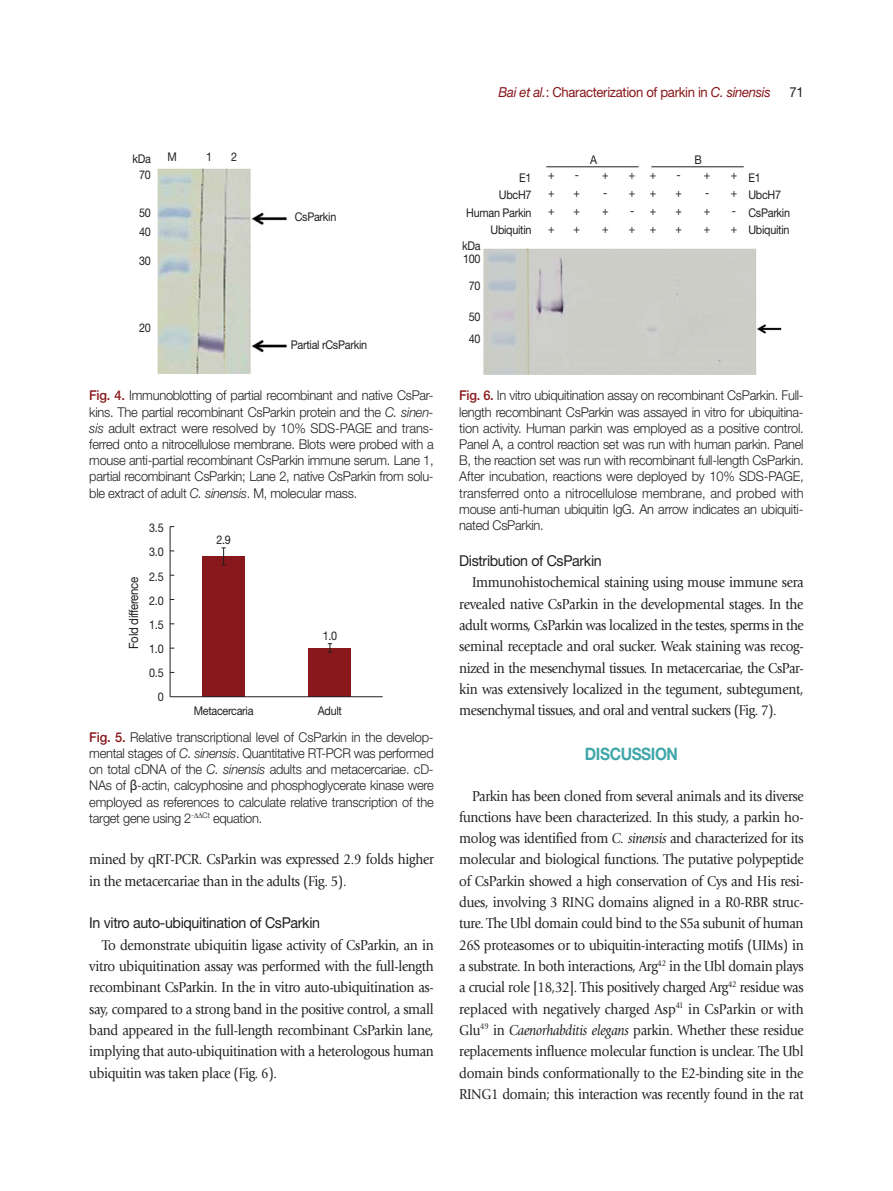
<style>
.page{position:relative;width:893px;height:1191px;background:#fff}
.page>*{position:absolute;margin:0;border:0;box-sizing:border-box;transform-origin:0 0}
.본문_대제목{font:700 17.1px "Helvetica Neue LT Std";letter-spacing:-.025em;color:#41a7a9;scale:.9 1}
.본문{font:15px/21.3px "Giovanni Std";letter-spacing:-.025em;color:#231f20;text-align:justify;scale:.9 1}
.본문_중제목{font:15px "Helvetica Neue LT Std";letter-spacing:-.025em;color:#231f20;scale:.95 1}
.t1{font:13.8px "Helvetica Neue LT Std";letter-spacing:-.025em;color:#88181b;scale:.95 1}
.t2{font:13.8px "Helvetica Neue LT Std";color:#231f20;scale:.95 1}
.표_제목__그림_설명{font:300 13.5px/16.2px "Helvetica Neue LT Std";letter-spacing:-.02em;color:#231f20;text-align:justify;scale:.95 1}
.그림_지문_8pt{font:12.75px "Helvetica Neue LT Std";letter-spacing:-.025em;color:#231f20;scale:.9 1}
.그림_지문_8pt-2{font:12px "Helvetica Neue LT Std";letter-spacing:-.025em;color:#231f20;scale:.9 1}
.s1{font-weight:500;color:#88181b}
.s2{font-style:italic}
.s3{font-family:"Myriad Pro";font-weight:400;font-size:14.4px}
</style>
<div class="page">
<img style="left:157px;top:168px;width:131px;height:206px">
<hr style="left:170px;top:526px;width:1px;height:170px;background:#231f20">
<div style="left:202px;top:556px;width:43px;height:140px;background:#88181b"></div>
<div style="left:309px;top:648px;width:42px;height:48px;background:#88181b"></div>
<svg style="left:221px;top:547px;width:5px;height:18px"></svg>
<svg style="left:328px;top:643px;width:4px;height:10px"></svg>
<hr style="left:170px;top:696px;width:213px;height:1px;background:#231f20">
<img style="left:483px;top:166px;width:299px;height:208px">
<p class="그림_지문_8pt-2" style="left:132px;top:152px;width:22px">kDa</p>
<p class="그림_지문_8pt-2" style="left:139px;top:168px;width:15px">70</p>
<p class="그림_지문_8pt-2" style="left:139px;top:205px;width:15px">50</p>
<p class="그림_지문_8pt-2" style="left:139px;top:225px;width:15px">40</p>
<p class="그림_지문_8pt-2" style="left:139px;top:254px;width:15px">30</p>
<p class="그림_지문_8pt-2" style="left:168px;top:150px;width:12px">M</p>
<p class="그림_지문_8pt-2" style="left:206px;top:150px;width:8px">1</p>
<p class="그림_지문_8pt-2" style="left:231px;top:150px;width:8px">2</p>
<p class="그림_지문_8pt-2" style="left:139px;top:321px;width:15px">20</p>
<p class="그림_지문_8pt-2" style="left:295px;top:210px;width:48px">CsParkin</p>
<p class="그림_지문_8pt-2" style="left:291px;top:337px;width:86px">Partial rCsParkin</p>
<p class="표_제목__그림_설명" style="left:89px;top:387px;width:364px"><span class="s1">Fig. 4.</span> Immunoblotting of partial recombinant and native CsPar&shy;kins. The partial recombinant CsParkin protein and the <span class="s2">C. sinen&shy;sis</span> adult extract were resolved by 10% SDS-PAGE and trans&shy;ferred onto a nitrocellulose membrane. Blots were probed with a mouse anti-partial recombinant CsParkin immune serum. Lane 1, partial recombinant CsParkin; Lane 2, native CsParkin from solu&shy;ble extract of adult <span class="s2">C. sinensis</span>. M, molecular mass.</p>
<p class="그림_지문_8pt" style="left:126px;top:649px;width:82px;rotate:-90deg">Fold difference</p>
<p class="그림_지문_8pt-2" style="left:149px;top:521px;width:18px">3.5</p>
<p class="그림_지문_8pt-2" style="left:149px;top:545px;width:18px">3.0</p>
<p class="그림_지문_8pt-2" style="left:149px;top:569px;width:18px">2.5</p>
<p class="그림_지문_8pt-2" style="left:149px;top:593px;width:18px">2.0</p>
<p class="그림_지문_8pt-2" style="left:149px;top:617px;width:18px">1.5</p>
<p class="그림_지문_8pt-2" style="left:149px;top:641px;width:18px">1.0</p>
<p class="그림_지문_8pt-2" style="left:149px;top:665px;width:18px">0.5</p>
<p class="그림_지문_8pt-2" style="left:158px;top:689px;width:8px">0</p>
<p class="그림_지문_8pt-2" style="left:216px;top:532px;width:18px">2.9</p>
<p class="그림_지문_8pt-2" style="left:194px;top:704px;width:68px">Metacercaria</p>
<p class="그림_지문_8pt-2" style="left:323px;top:628px;width:18px">1.0</p>
<p class="그림_지문_8pt-2" style="left:318px;top:704px;width:28px">Adult</p>
<p class="표_제목__그림_설명" style="left:89px;top:728px;width:364px"><span class="s1">Fig. 5.</span> Relative transcriptional level of CsParkin in the develop&shy;mental stages of <span class="s2">C. sinensis</span>. Quantitative RT-PCR was performed on total cDNA of the <span class="s2">C. sinensis</span> adults and metacercariae. cD-NAs of <span class="s3">β</span>-actin, calcyphosine and phosphoglycerate kinase were employed as references to calculate relative transcription of the target gene using 2<sup>-</sup><sup>∆∆</sup><sup>Ct</sup> equation.</p>
<p class="본문" style="left:89px;top:849px;width:384px">mined by qRT-PCR. CsParkin was expressed 2.9 folds higher in the metacercariae than in the adults (Fig. 5).</p>
<p class="본문_중제목" style="left:89px;top:914px;width:244px">In vitro auto-ubiquitination of CsParkin</p>
<p class="본문" style="left:89px;top:934px;width:384px;text-indent:13px">To demonstrate ubiquitin ligase activity of CsParkin, an in vitro ubiquitination assay was performed with the full-length recombinant CsParkin. In the in vitro auto-ubiquitination as&shy;say, compared to a strong band in the positive control, a small band appeared in the full-length recombinant CsParkin lane, implying that auto-ubiquitination with a heterologous human ubiquitin was taken place (Fig. 6).</p>
<p class="t1" style="left:499px;top:83px;width:288px"><span class="s2">Bai et al.</span>: Characterization of parkin in <span class="s2">C. sinensis</span></p>
<p class="t2" style="left:789px;top:83px;width:17px">71</p>
<p class="그림_지문_8pt-2" style="left:590px;top:152px;width:9px">A</p>
<p class="그림_지문_8pt-2" style="left:694px;top:152px;width:10px">B</p>
<p class="그림_지문_8pt-2" style="left:548px;top:168px;width:9px">+</p>
<p class="그림_지문_8pt-2" style="left:575px;top:168px;width:39px">- +</p>
<p class="그림_지문_8pt-2" style="left:629px;top:168px;width:9px">+</p>
<p class="그림_지문_8pt-2" style="left:548px;top:186px;width:9px">+</p>
<p class="그림_지문_8pt-2" style="left:574px;top:186px;width:9px">+</p>
<p class="그림_지문_8pt-2" style="left:603px;top:186px;width:37px">- +</p>
<p class="그림_지문_8pt-2" style="left:548px;top:204px;width:9px">+</p>
<p class="그림_지문_8pt-2" style="left:574px;top:204px;width:9px">+</p>
<p class="그림_지문_8pt-2" style="left:602px;top:204px;width:9px">+</p>
<p class="그림_지문_8pt-2" style="left:630px;top:204px;width:6px">-</p>
<p class="그림_지문_8pt-2" style="left:548px;top:222px;width:9px">+</p>
<p class="그림_지문_8pt-2" style="left:574px;top:222px;width:9px">+</p>
<p class="그림_지문_8pt-2" style="left:602px;top:222px;width:9px">+</p>
<p class="그림_지문_8pt-2" style="left:629px;top:222px;width:9px">+</p>
<p class="그림_지문_8pt-2" style="left:650px;top:168px;width:9px">+</p>
<p class="그림_지문_8pt-2" style="left:676px;top:168px;width:39px">- +</p>
<p class="그림_지문_8pt-2" style="left:731px;top:168px;width:9px">+</p>
<p class="그림_지문_8pt-2" style="left:650px;top:186px;width:9px">+</p>
<p class="그림_지문_8pt-2" style="left:675px;top:186px;width:9px">+</p>
<p class="그림_지문_8pt-2" style="left:705px;top:186px;width:37px">- +</p>
<p class="그림_지문_8pt-2" style="left:650px;top:204px;width:9px">+</p>
<p class="그림_지문_8pt-2" style="left:675px;top:204px;width:9px">+</p>
<p class="그림_지문_8pt-2" style="left:704px;top:204px;width:9px">+</p>
<p class="그림_지문_8pt-2" style="left:732px;top:204px;width:6px">-</p>
<p class="그림_지문_8pt-2" style="left:650px;top:222px;width:9px">+</p>
<p class="그림_지문_8pt-2" style="left:675px;top:222px;width:9px">+</p>
<p class="그림_지문_8pt-2" style="left:704px;top:222px;width:9px">+</p>
<p class="그림_지문_8pt-2" style="left:731px;top:222px;width:9px">+</p>
<p class="그림_지문_8pt-2" style="left:519px;top:171px;width:15px">E1</p>
<p class="그림_지문_8pt-2" style="left:748px;top:171px;width:15px">E1</p>
<p class="그림_지문_8pt-2" style="left:499px;top:188px;width:38px">UbcH7</p>
<p class="그림_지문_8pt-2" style="left:748px;top:188px;width:38px">UbcH7</p>
<p class="그림_지문_8pt-2" style="left:466px;top:205px;width:74px">Human Parkin</p>
<p class="그림_지문_8pt-2" style="left:748px;top:205px;width:48px">CsParkin</p>
<p class="그림_지문_8pt-2" style="left:490px;top:223px;width:47px">Ubiquitin</p>
<p class="그림_지문_8pt-2" style="left:748px;top:223px;width:47px">Ubiquitin</p>
<p class="그림_지문_8pt-2" style="left:462px;top:239px;width:22px">kDa</p>
<p class="그림_지문_8pt-2" style="left:463px;top:251px;width:21px">100</p>
<p class="그림_지문_8pt-2" style="left:469px;top:278px;width:15px">70</p>
<p class="그림_지문_8pt-2" style="left:469px;top:309px;width:15px">50</p>
<p class="그림_지문_8pt-2" style="left:469px;top:332px;width:15px">40</p>
<p class="표_제목__그림_설명" style="left:459px;top:387px;width:364px"><span class="s1">Fig. 6.</span> In vitro ubiquitination assay on recombinant CsParkin. Full&shy;length recombinant CsParkin was assayed in vitro for ubiquitina&shy;tion activity. Human parkin was employed as a positive control.<br>Panel A, a control reaction set was run with human parkin. Panel B, the reaction set was run with recombinant full-length CsParkin.<br>After incubation, reactions were deployed by 10% SDS-PAGE, transferred onto a nitrocellulose membrane, and probed with mouse anti-human ubiquitin IgG. An arrow indicates an ubiquiti&shy;nated CsParkin.</p>
<p class="본문_중제목" style="left:459px;top:552px;width:151px">Distribution of CsParkin</p>
<p class="본문" style="left:459px;top:572px;width:384px;text-indent:13px">Immunohistochemical staining using mouse immune sera revealed native CsParkin in the developmental stages. In the adult worms, CsParkin was localized in the testes, sperms in the seminal receptacle and oral sucker. Weak staining was recog&shy;nized in the mesenchymal tissues. In metacercariae, the CsPar&shy;kin was extensively localized in the tegument, subtegument, mesenchymal tissues, and oral and ventral suckers (Fig. 7).</p>
<p class="본문_대제목" style="left:585px;top:743px;width:105px">DISCUSSION</p>
<p class="본문" style="left:459px;top:785px;width:384px;text-indent:13px">Parkin has been cloned from several animals and its diverse functions have been characterized. In this study, a parkin ho&shy;molog was identified from <span class="s2">C. sinensis</span> and characterized for its molecular and biological functions. The putative polypeptide of CsParkin showed a high conservation of Cys and His resi&shy;dues, involving 3 RING domains aligned in a R0-RBR struc&shy;ture. The Ubl domain could bind to the S5a subunit of human 26S proteasomes or to ubiquitin-interacting motifs (UIMs) in a substrate. In both interactions, Arg<sup>42</sup> in the Ubl domain plays a crucial role [18,32]. This positively charged Arg<sup>42</sup> residue was replaced with negatively charged Asp<sup>41</sup> in CsParkin or with Glu<sup>49</sup> in <span class="s2">Caenorhabditis elegans</span> parkin. Whether these residue replacements influence molecular function is unclear. The Ubl domain binds conformationally to the E2-binding site in the RING1 domain; this interaction was recently found in the rat</p>
</div>
